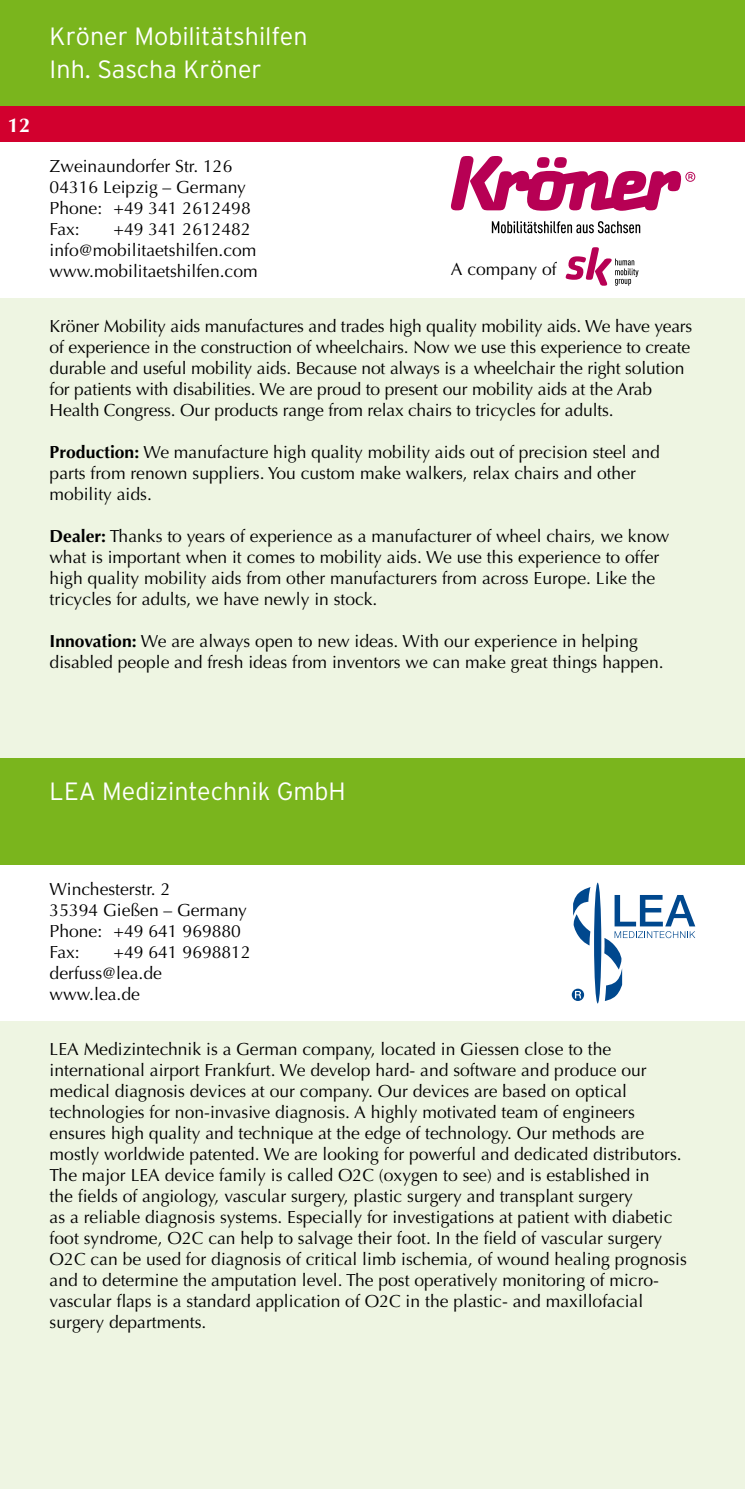
<style>
.page{position:relative;width:745px;height:1489px;background:#fff}
.page>*{position:absolute;margin:0;border:0;box-sizing:border-box;transform-origin:0 0}
.t1{font:300 25px/32.5px "Interstate";color:#fff}
.t2{font:700 20px "Optima";color:#fff}
.t3{font:17.5px/21px "Optima";color:#000}
.s1{font-weight:700}
</style>
<div class="page">
<div style="left:0;top:0;width:744px;height:106px;background:#7ab51d"></div>
<div style="left:0;top:106px;width:744px;height:36px;background:#d2002e"></div>
<div style="left:0;top:1020px;width:744px;height:468px;background:#eef5e2"></div>
<div style="left:0;top:298px;width:744px;height:460px;background:#eef5e2"></div>
<div style="left:0;top:758px;width:744px;height:107px;background:#7ab51d"></div>
<svg style="left:593px;top:882px;width:8px;height:121px"></svg>
<svg style="left:571px;top:988px;width:12px;height:12px"></svg>
<svg style="left:573px;top:887px;width:17px;height:58px"></svg>
<svg style="left:604px;top:895px;width:90px;height:105px"></svg>
<svg style="left:574px;top:990px;width:7px;height:8px"></svg>
<svg style="left:450px;top:156px;width:244px;height:55px"></svg>
<svg style="left:491px;top:221px;width:149px;height:12px"></svg>
<svg style="left:565px;top:247px;width:73px;height:39px"></svg>
<p class="t2" style="left:8px;top:114px;width:24px">12</p>
<h1 class="t1" style="left:50px;top:20px;width:259px">Kröner Mobilitätshilfen<br>Inh. Sascha Kröner</h1>
<p class="t3" style="left:50px;top:156px;width:202px">Zweinaundorfer Str. 126<br>04316 Leipzig – Germany<br>Phone: +49 341 2612498<br>Fax:</p>
<p class="t3" style="left:50px;top:219px;width:209px;text-indent:64px">+49 341 2612482 info@mobilitaetshilfen.com www.mobilitaetshilfen.com</p>
<p class="t3" style="left:450px;top:258px;width:107px">A company of</p>
<p class="t3" style="left:50px;top:315px;width:643px">Kröner Mobility aids manufactures and trades high quality mobility aids. We have years of experience in the construction of wheelchairs. Now we use this experience to create durable and useful mobility aids. Because not always is a wheelchair the right solution for patients with disabilities. We are proud to present our mobility aids at the Arab Health Congress. Our products range from relax chairs to tricycles for adults.</p>
<p class="t3" style="left:50px;top:441px;width:611px"><span class="s1">Production:</span> We manufacture high quality mobility aids out of precision steel and parts from renown suppliers. You custom make walkers, relax chairs and other mobility aids.</p>
<p class="t3" style="left:50px;top:525px;width:621px"><span class="s1">Dealer:</span> Thanks to years of experience as a manufacturer of wheel chairs, we know what is important when it comes to mobility aids. We use this experience to offer high quality mobility aids from other manufacturers from across Europe. Like the tricycles for adults, we have newly in stock.</p>
<p class="t3" style="left:50px;top:630px;width:615px"><span class="s1">Innovation:</span> We are always open to new ideas. With our experience in helping disabled people and fresh ideas from inventors we can make great things happen.</p>
<h1 class="t1" style="left:50px;top:774px;width:297px">LEA Medizintechnik GmbH</h1>
<p class="t3" style="left:50px;top:879px;width:199px">Winchesterstr. 2<br>35394 Gießen – Germany<br>Phone: +49 641 969880<br>Fax:</p>
<p class="t3" style="left:50px;top:942px;width:202px;text-indent:64px">+49 641 9698812 derfuss@lea.de www.lea.de</p>
<p class="t3" style="left:50px;top:1038px;width:638px">LEA Medizintechnik is a German company, located in Giessen close to the international airport Frankfurt. We develop hard- and software and produce our medical diagnosis devices at our company. Our devices are based on optical technologies for non-invasive diagnosis. A highly motivated team of engineers ensures high quality and technique at the edge of technology. Our methods are mostly worldwide patented. We are looking for powerful and dedicated distributors.<br>The major LEA device family is called O2C (oxygen to see) and is established in<br>the fields of angiology, vascular surgery, plastic surgery and transplant surgery<br>as a reliable diagnosis systems. Especially for investigations at patient with diabetic foot syndrome, O2C can help to salvage their foot. In the field of vascular surgery O2C can be used for diagnosis of critical limb ischemia, of wound healing prognosis and to determine the amputation level. The post operatively monitoring of micro&shy;vascular flaps is a standard application of O2C in the plastic- and maxillofacial surgery departments.</p>
</div>
